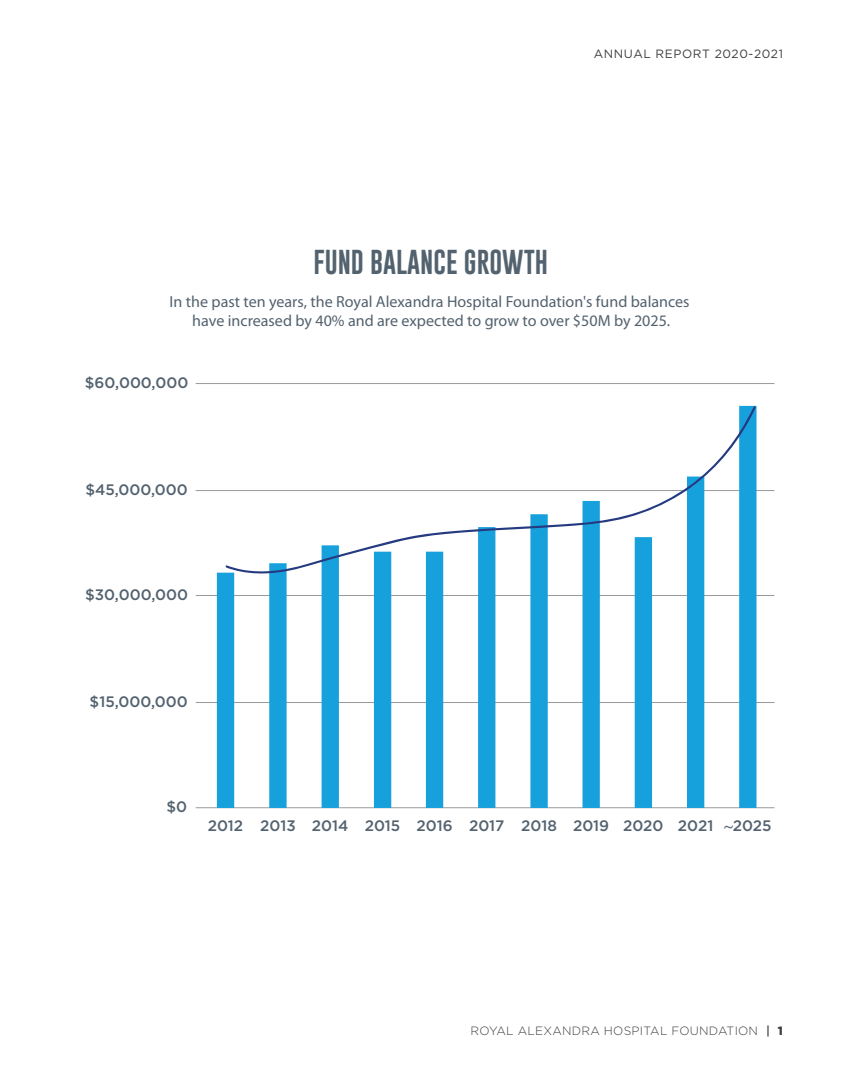
<style>
.page{position:relative;width:864px;height:1080px;background:#fff}
.page>*{position:absolute;margin:0;border:0;box-sizing:border-box;transform-origin:0 0}
.t1{font:25.2px "Gobold";color:#53626f}
.t2{font:16.05px/19.2px "Myriad Pro";color:#53626f;text-align:center}
.t3{font:500 15.15px "Gotham HTF";color:#53626f}
.t4{font:300 12px "Gotham HTF";letter-spacing:.02em;color:#3e3e3f}
.t5{font:12px "Gotham HTF";letter-spacing:.05em;color:#3e3e3f}
.s1{font-family:"Helvetica";font-weight:400}
.s2{font-weight:500}
.s3{font-weight:900}
</style>
<div class="page">
<hr style="left:196px;top:383px;width:579px;height:1px;background:#979a9c">
<hr style="left:196px;top:490px;width:579px;height:1px;background:#979a9c">
<hr style="left:196px;top:595px;width:579px;height:1px;background:#979a9c">
<hr style="left:196px;top:702px;width:579px;height:1px;background:#979a9c">
<hr style="left:196px;top:807px;width:579px;height:1px;background:#979a9c">
<div style="left:217px;top:573px;width:17px;height:235px;background:#17a1dc"></div>
<div style="left:269px;top:563px;width:18px;height:245px;background:#17a1dc"></div>
<div style="left:322px;top:545px;width:17px;height:263px;background:#17a1dc"></div>
<div style="left:374px;top:552px;width:17px;height:256px;background:#17a1dc"></div>
<div style="left:426px;top:552px;width:17px;height:256px;background:#17a1dc"></div>
<div style="left:478px;top:527px;width:17px;height:281px;background:#17a1dc"></div>
<div style="left:530px;top:514px;width:18px;height:294px;background:#17a1dc"></div>
<div style="left:583px;top:501px;width:17px;height:307px;background:#17a1dc"></div>
<div style="left:635px;top:537px;width:17px;height:271px;background:#17a1dc"></div>
<div style="left:687px;top:477px;width:17px;height:331px;background:#17a1dc"></div>
<div style="left:739px;top:406px;width:18px;height:402px;background:#17a1dc"></div>
<svg style="left:225px;top:406px;width:531px;height:169px"></svg>
<p class="t5" style="left:594px;top:48px;width:191px">ANNUAL REPORT 2020-2021</p>
<h1 class="t1" style="left:313px;top:246px;width:236px">FUND BALANCE GROWTH</h1>
<p class="t2" style="left:170px;top:291px;width:522px">In the past ten years, the Royal Alexandra Hospital Foundation's fund balances have increased by 40% and are expected to grow to over $50M by 2025.</p>
<p class="t3" style="left:85px;top:374px;width:105px">$60,000,000</p>
<p class="t3" style="left:85px;top:481px;width:104px">$45,000,000</p>
<p class="t3" style="left:85px;top:586px;width:104px">$30,000,000</p>
<p class="t3" style="left:90px;top:693px;width:100px">$15,000,000</p>
<p class="t3" style="left:167px;top:798px;width:22px">$0</p>
<p class="t3" style="left:208px;top:817px;width:89px">2012 2013</p>
<p class="t3" style="left:312px;top:817px;width:461px">2014 2015 2016 2017 2018 2019 2020 2021 <span class="s1">~</span>2025</p>
<p class="t4" style="left:470px;top:1024px;width:314px">ROYAL ALEXANDRA HOSPITAL FOUNDATION <span class="s2">|</span> <span class="s3">1</span></p>
</div>
